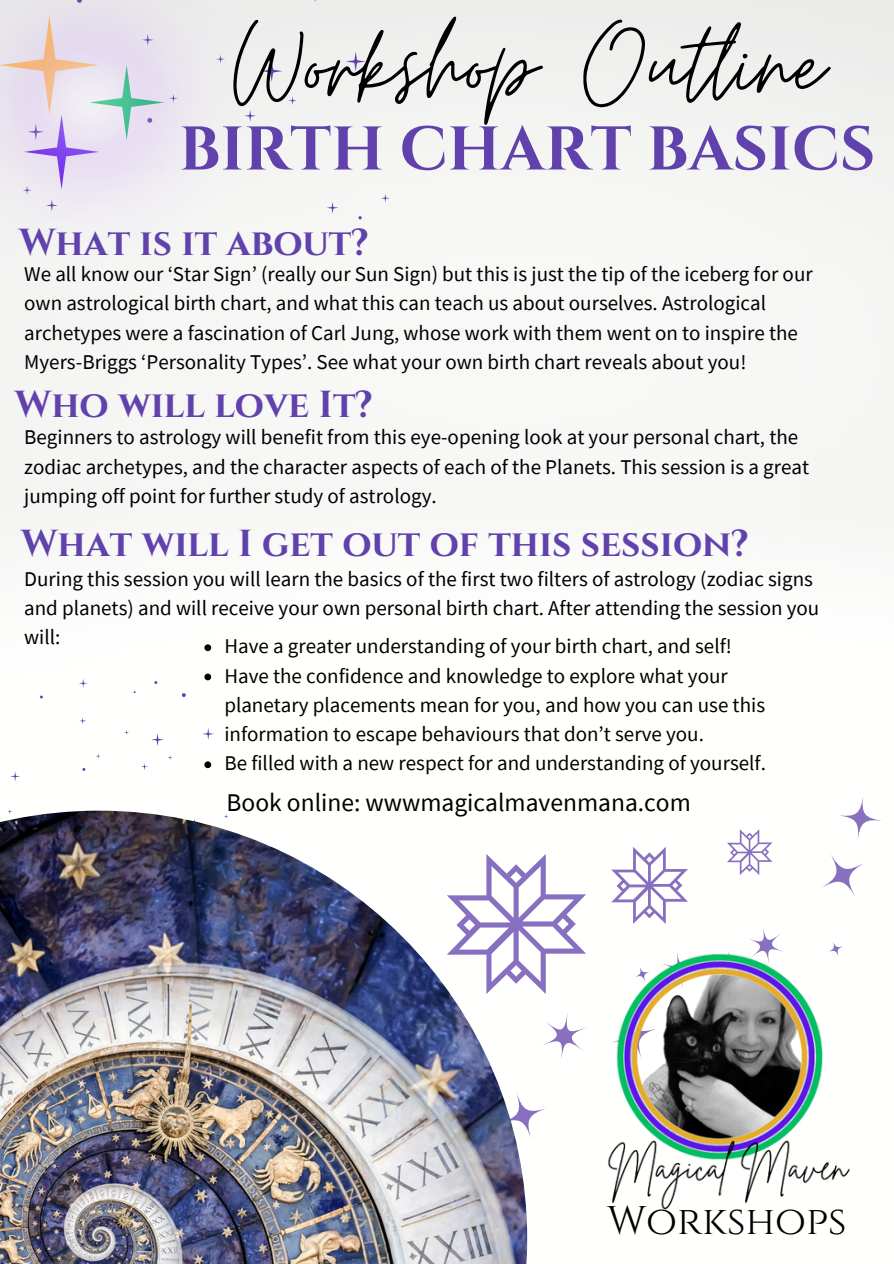
<style>
.page{position:relative;width:894px;height:1264px;background:#fff}
.page>*{position:absolute;margin:0;border:0;box-sizing:border-box;transform-origin:0 0}
.t1{font:122.7px "Moon Time";color:#000}
.t2{font:700 61.5px "Cinzel";color:#6141ac}
.t3{font:39.9px "Cinzel";color:#000}
.t4{font:700 37.5px "Cinzel";color:#6141ac}
.t5{font:25.5px "Source Sans Pro";color:#000}
.t6{font:21px/29.2px "Source Sans Pro";color:#000}
</style>
<div class="page">
<svg style="left:345px;top:51px;width:20px;height:20px"></svg>
<svg style="left:288px;top:96px;width:9px;height:9px"></svg>
<svg style="left:381px;top:194px;width:8px;height:8px"></svg>
<svg style="left:326px;top:202px;width:12px;height:12px"></svg>
<svg style="left:264px;top:60px;width:18px;height:22px"></svg>
<svg style="left:542px;top:1021px;width:17px;height:25px"></svg>
<svg style="left:818px;top:851px;width:48px;height:48px"></svg>
<svg style="left:498px;top:1089px;width:51px;height:51px"></svg>
<svg style="left:835px;top:793px;width:49px;height:49px"></svg>
<img style="left:559px;top:927px;width:291px;height:283px">
<svg style="left:79px;top:679px;width:9px;height:8px"></svg>
<svg style="left:202px;top:728px;width:12px;height:12px"></svg>
<svg style="left:10px;top:771px;width:10px;height:10px"></svg>
<svg style="left:79px;top:717px;width:7px;height:7px"></svg>
<svg style="left:141px;top:763px;width:7px;height:7px"></svg>
<svg style="left:151px;top:733px;width:13px;height:13px"></svg>
<svg style="left:182px;top:693px;width:4px;height:4px"></svg>
<img style="left:0;top:810px;width:527px;height:453px">
<svg style="left:446px;top:854px;width:140px;height:139px"></svg>
<svg style="left:611px;top:846px;width:76px;height:78px"></svg>
<svg style="left:727px;top:829px;width:45px;height:46px"></svg>
<img style="left:0;top:0;width:264px;height:273px">
<svg style="left:204px;top:644px;width:7px;height:7px"></svg>
<svg style="left:204px;top:673px;width:7px;height:7px"></svg>
<svg style="left:204px;top:761px;width:7px;height:7px"></svg>
<p class="t1" style="left:233px;top:-10px;width:592px">Workshop Outline</p>
<p class="t2" style="left:179px;top:110px;width:697px">BIRTH CHART BASICS</p>
<h2 class="t4" style="left:19px;top:219px;width:351px">What is it about?</h2>
<p class="t6" style="left:24px;top:259px;width:789px">We all know our ‘Star Sign’ (really our Sun Sign) but this is just the tip of the iceberg for our own astrological birth chart, and what this can teach us about ourselves. Astrological archetypes were a fascination of Carl Jung, whose work with them went on to inspire the Myers-Briggs ‘Personality Types’. See what your own birth chart reveals about you!</p>
<h1 class="t4" style="left:15px;top:380px;width:359px">Who will love It?</h1>
<h3 class="t6" style="left:24px;top:422px;width:786px">Beginners to astrology will benefit from this eye-opening look at your personal chart, the zodiac archetypes, and the character aspects of each of the Planets. This session is a great jumping off point for further study of astrology.</h3>
<h3 class="t4" style="left:21px;top:519px;width:728px">What will I get out of this session?</h3>
<p class="t6" style="left:24px;top:563px;width:796px">During this session you will learn the basics of the first two filters of astrology (zodiac signs and planets) and will receive your own personal birth chart. After attending the session you will:</p>
<h3 class="t6" style="left:224px;top:631px;width:509px">Have a greater understanding of your birth chart, and self!</h3>
<p class="t6" style="left:224px;top:660px;width:542px">Have the confidence and knowledge to explore what your planetary placements mean for you, and how you can use this information to escape behaviours that don’t serve you.</p>
<p class="t6" style="left:224px;top:748px;width:543px">Be filled with a new respect for and understanding of yourself.</p>
<p class="t5" style="left:226px;top:785px;width:465px">Book online: wwwmagicalmavenmana.com</p>
<p class="t3" style="left:606px;top:1194px;width:241px">Workshops</p>
</div>
